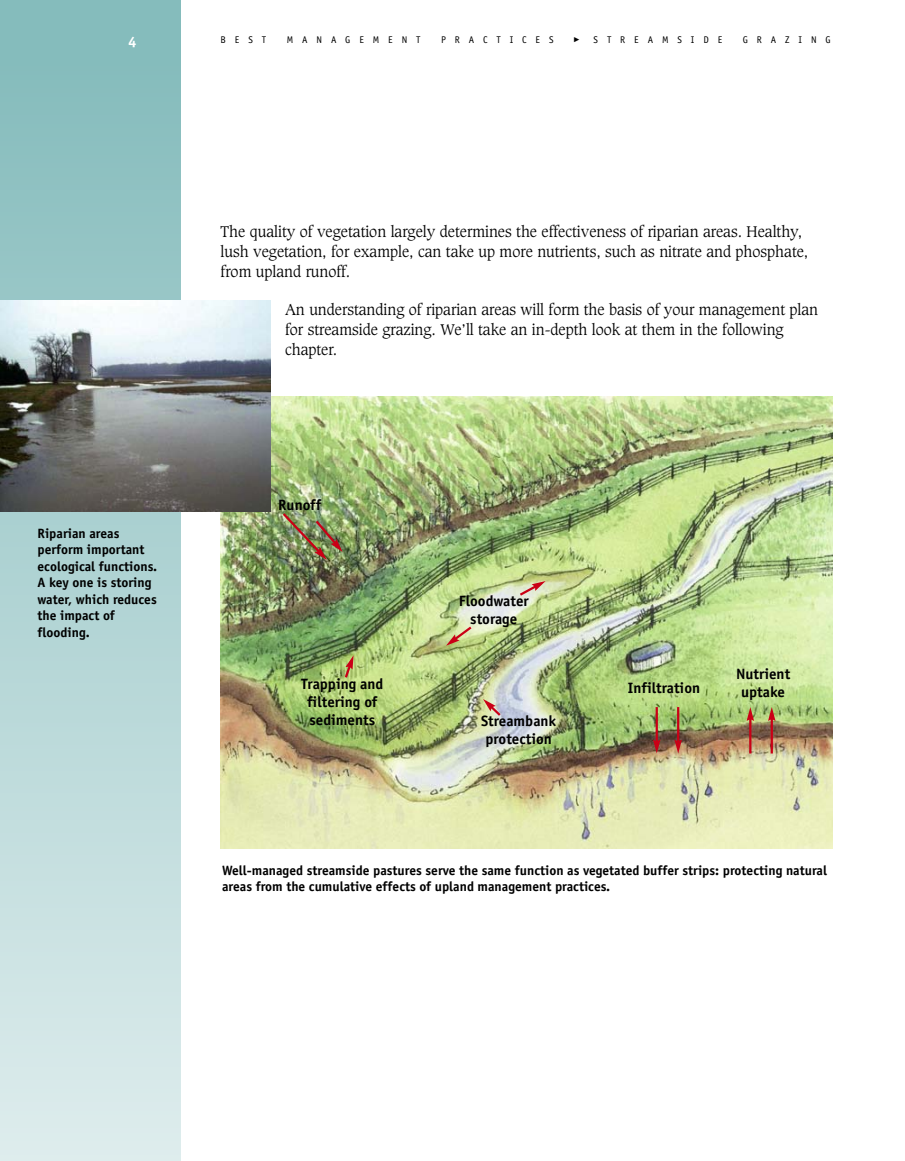
<style>
.page{position:relative;width:905px;height:1161px;background:#fff}
.page>*{position:absolute;margin:0;border:0;box-sizing:border-box;transform-origin:0 0}
.t1{font:300 15px/19.8px "Caxton";color:#000}
.t2{font:700 15px/18px "Officina Sans";color:#000;text-align:center}
.t3{font:700 15px "Officina Sans";color:#fff}
.t4{font:700 13.5px/16.5px "Officina Sans";color:#000}
.t5{font:9.75px "Officina Sans";letter-spacing:.915em;color:#000}
</style>
<div class="page">
<svg style="left:0;top:63px;width:180px;height:1098px;background:#b5d6d6"></svg>
<div style="left:0;top:0;width:180px;height:63px;background:#85bcbc"></div>
<img style="left:220px;top:396px;width:612px;height:452px">
<img style="left:0;top:300px;width:270px;height:212px">
<img style="left:280px;top:511px;width:62px;height:49px">
<svg style="left:483px;top:699px;width:20px;height:19px"></svg>
<svg style="left:343px;top:655px;width:10px;height:25px"></svg>
<hr style="left:655px;top:707px;width:3px;height:35px;background:#ca0016">
<svg style="left:653px;top:740px;width:7px;height:14px"></svg>
<hr style="left:677px;top:707px;width:2px;height:35px;background:#ca0016">
<svg style="left:674px;top:740px;width:8px;height:14px"></svg>
<hr style="left:770px;top:718px;width:2px;height:36px;background:#ca0016">
<svg style="left:768px;top:707px;width:7px;height:14px"></svg>
<hr style="left:749px;top:718px;width:2px;height:36px;background:#ca0016">
<svg style="left:746px;top:707px;width:8px;height:14px"></svg>
<svg style="left:517px;top:581px;width:28px;height:17px"></svg>
<svg style="left:446px;top:624px;width:28px;height:22px"></svg>
<p class="t3" style="left:128px;top:36px;width:10px">4</p>
<p class="t5" style="left:220px;top:36px;width:47px">BEST</p>
<p class="t5" style="left:287px;top:36px;width:135px">MANAGEMENT</p>
<p class="t5" style="left:441px;top:36px;width:114px">PRACTICES</p>
<p class="t5" style="left:593px;top:36px;width:130px">STREAMSIDE</p>
<p class="t5" style="left:742px;top:36px;width:90px">GRAZING</p>
<p class="t4" style="left:38px;top:526px;width:121px">Riparian areas perform important ecological functions.<br>A key one is storing water, which reduces the impact of flooding.</p>
<p class="t1" style="left:220px;top:223px;width:589px">The quality of vegetation largely determines the effectiveness of riparian areas. Healthy, lush vegetation, for example, can take up more nutrients, such as nitrate and phosphate, from upland runoff.</p>
<p class="t1" style="left:285px;top:301px;width:534px">An understanding of riparian areas will form the basis of your management plan for streamside grazing. We’ll take an in-depth look at them in the following chapter.</p>
<p class="t2" style="left:278px;top:497px;width:45px">Runoff</p>
<p class="t2" style="left:301px;top:676px;width:84px">Trapping and filtering of sediments</p>
<p class="t2" style="left:458px;top:593px;width:72px">Floodwater storage</p>
<p class="t2" style="left:481px;top:713px;width:77px;text-align:left">Streambank protection</p>
<p class="t2" style="left:628px;top:681px;width:74px">Infiltration</p>
<p class="t2" style="left:736px;top:666px;width:56px">Nutrient uptake</p>
<p class="t4" style="left:222px;top:863px;width:606px">Well-managed streamside pastures serve the same function as vegetated buffer strips: protecting natural areas from the cumulative effects of upland management practices.</p>
</div>
